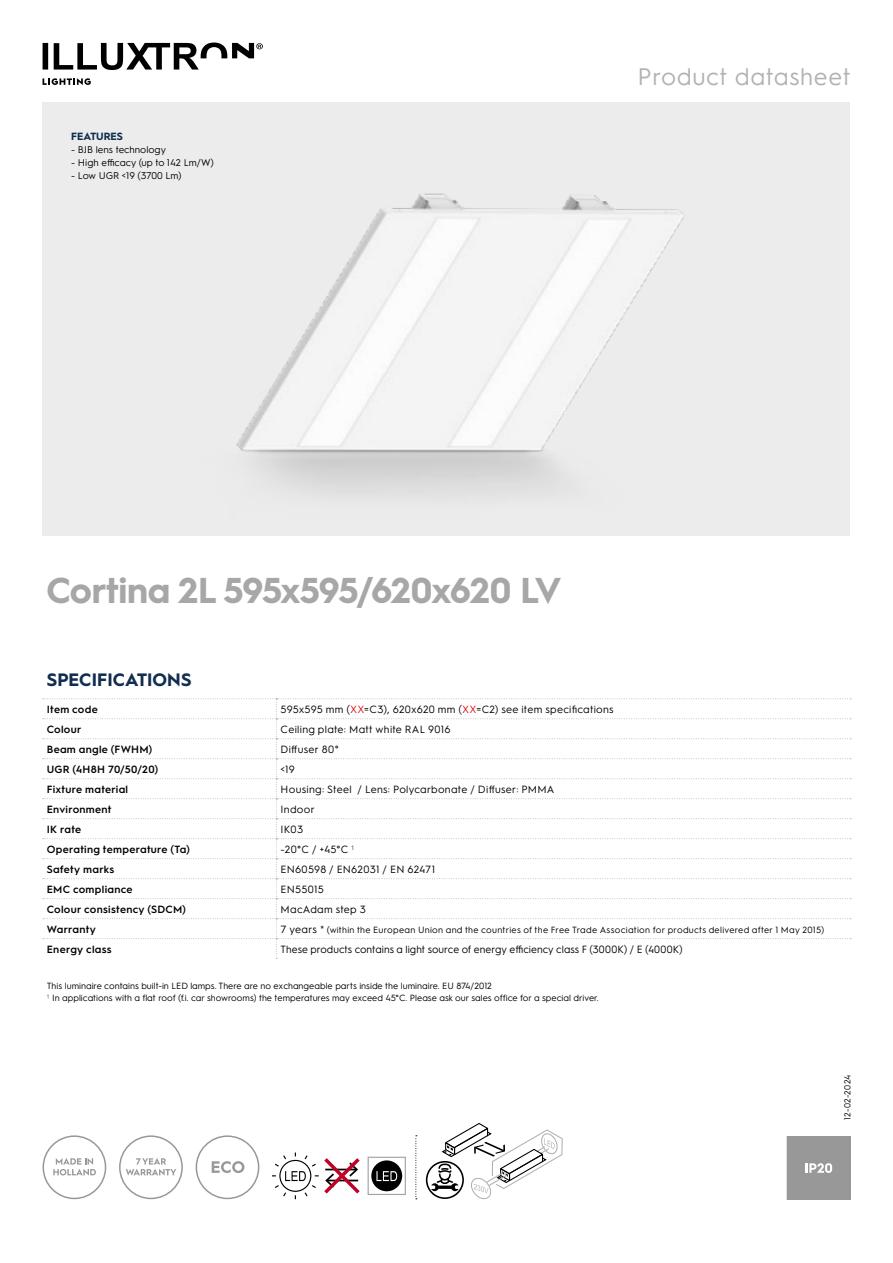
<style>
.page{position:relative;width:893px;height:1263px;background:#fff}
.page>*{position:absolute;margin:0;border:0;box-sizing:border-box;transform-origin:0 0}
.t1{font:700 36px "Hurme Geometric Sans 1";letter-spacing:-.03em;color:#a7a7a8}
.t2{font:24px "Hurme Geometric Sans 1";letter-spacing:.025em;color:#b1b2b3}
.t3{font:700 18px "Hurme Geometric Sans 1";letter-spacing:.005em;color:#112d4f}
.t4{font:10.5px "Hurme Geometric Sans 1";letter-spacing:.02em;color:#000}
.t5{font:600 10.5px "Hurme Geometric Sans 1";letter-spacing:.025em;color:#000}
.t6{font:700 10.5px "Hurme Geometric Sans 1";color:#112d4f}
.t7{font:9.75px "Hurme Geometric Sans 1";color:#000}
.t8{font:9px/12px "Hurme Geometric Sans 1";color:#000}
.t9{font:9px "Hurme Geometric Sans 1";letter-spacing:.03em;color:#000}
.t10{font:8.7px "Hurme Geometric Sans 1";letter-spacing:.035em;color:#000}
.s1{color:#e3000b}
.s2{font-family:"Helvetica Neue LT Std";font-weight:100;font-stretch:condensed}
.s3{font-size:10.5px}
</style>
<div class="page">
<div style="left:43px;top:102px;width:807px;height:434px;background:#ececec"></div>
<svg style="left:43px;top:43px;width:220px;height:27px"></svg>
<svg style="left:43px;top:78px;width:48px;height:7px"></svg>
<svg style="left:53px;top:1158px;width:43px;height:17px"></svg>
<div style="left:43px;top:1135px;width:63px;height:64px;border:2px solid #989898;border-radius:50%"></div>
<svg style="left:212px;top:1161px;width:32px;height:12px"></svg>
<div style="left:196px;top:1135px;width:63px;height:64px;border:2px solid #989898;border-radius:50%"></div>
<svg style="left:126px;top:1158px;width:50px;height:17px"></svg>
<div style="left:119px;top:1135px;width:64px;height:64px;border:2px solid #989898;border-radius:50%"></div>
<div style="left:787px;top:1136px;width:63px;height:64px;background:#989898"></div>
<svg style="left:43px;top:698px;width:808px;height:261px"></svg>
<div style="left:368px;top:1157px;width:38px;height:38px;border:1px solid #a2a3a5"></div>
<div style="left:371px;top:1160px;width:31px;height:31px;background:#000;border-radius:50%"></div>
<svg style="left:376px;top:1171px;width:21px;height:10px"></svg>
<svg style="left:272px;top:1152px;width:88px;height:47px"></svg>
<div style="left:426px;top:1161px;width:38px;height:38px;border:2px solid #000;border-radius:50%"></div>
<svg style="left:431px;top:1123px;width:132px;height:76px"></svg>
<svg style="left:415px;top:1135px;width:2px;height:64px"></svg>
<img style="left:236px;top:193px;width:448px;height:282px">
<p class="t6" style="left:71px;top:129px;width:53px">FEATURES</p>
<p class="t7" style="left:71px;top:143px;width:96px">- BJB lens technology</p>
<p class="t7" style="left:71px;top:156px;width:144px">- High efficacy (up to 142 Lm/W)</p>
<p class="t7" style="left:71px;top:168px;width:112px">- Low UGR &lt;19 (3700 Lm)</p>
<h2 class="t2" style="left:637px;top:60px;width:215px">Product datasheet</h2>
<h1 class="t1" style="left:46px;top:565px;width:516px">Cortina 2L 595x595/620x620 LV</h1>
<h3 class="t3" style="left:47px;top:667px;width:146px">SPECIFICATIONS</h3>
<p class="t5" style="left:47px;top:702px;width:53px">Item code</p>
<p class="t4" style="left:281px;top:702px;width:335px">595x595 mm (<span class="s1">XX</span>=C3), 620x620 mm (<span class="s1">XX</span>=C2) see item specifications</p>
<p class="t5" style="left:47px;top:722px;width:36px">Colour</p>
<p class="t4" style="left:281px;top:722px;width:171px">Ceiling plate: Matt white RAL 9016</p>
<p class="t5" style="left:47px;top:742px;width:107px">Beam angle (FWHM)</p>
<p class="t4" style="left:281px;top:742px;width:60px">Diffuser 80°</p>
<p class="t5" style="left:47px;top:762px;width:113px">UGR (4H8H 70/50/20)</p>
<p class="t4" style="left:281px;top:762px;width:16px">&lt;19</p>
<p class="t5" style="left:47px;top:782px;width:83px">Fixture material</p>
<p class="t4" style="left:281px;top:782px;width:275px">Housing: Steel / Lens: Polycarbonate / Diffuser: PMMA</p>
<p class="t5" style="left:47px;top:802px;width:66px">Environment</p>
<p class="t4" style="left:281px;top:802px;width:36px">Indoor</p>
<p class="t5" style="left:47px;top:822px;width:36px">IK rate</p>
<p class="t4" style="left:281px;top:822px;width:24px">IK03</p>
<p class="t5" style="left:47px;top:842px;width:145px">Operating temperature (Ta)</p>
<p class="t4" style="left:281px;top:842px;width:75px">-20°C / +45°C <span class="s2">1</span></p>
<p class="t5" style="left:47px;top:862px;width:69px">Safety marks</p>
<p class="t4" style="left:281px;top:862px;width:156px">EN60598 / EN62031 / EN 62471</p>
<p class="t5" style="left:47px;top:882px;width:87px">EMC compliance</p>
<p class="t4" style="left:281px;top:882px;width:45px">EN55015</p>
<p class="t5" style="left:47px;top:902px;width:141px">Colour consistency (SDCM)</p>
<p class="t4" style="left:281px;top:902px;width:87px">MacAdam step 3</p>
<p class="t5" style="left:47px;top:922px;width:51px">Warranty</p>
<p class="t9" style="left:281px;top:923px;width:545px"><span class="s3">7 years *</span> (within the European Union and the countries of the Free Trade Association for products delivered after 1 May 2015)</p>
<p class="t5" style="left:47px;top:942px;width:67px">Energy class</p>
<p class="t4" style="left:281px;top:942px;width:404px">These products contains a light source of energy efficiency class F (3000K) / E (4000K)</p>
<p class="t8" style="left:47px;top:979px;width:554px">This luminaire contains built-in LED lamps. There are no exchangeable parts inside the luminaire. EU 874/2012<br><span class="s2">1</span> In applications with a flat roof (f.i. car showrooms) the temperatures may exceed 45°C. Please ask our sales office for a special driver.</p>
<p class="t10" style="left:841px;top:1120px;width:47px;rotate:-90deg">12-02-2024</p>
</div>
